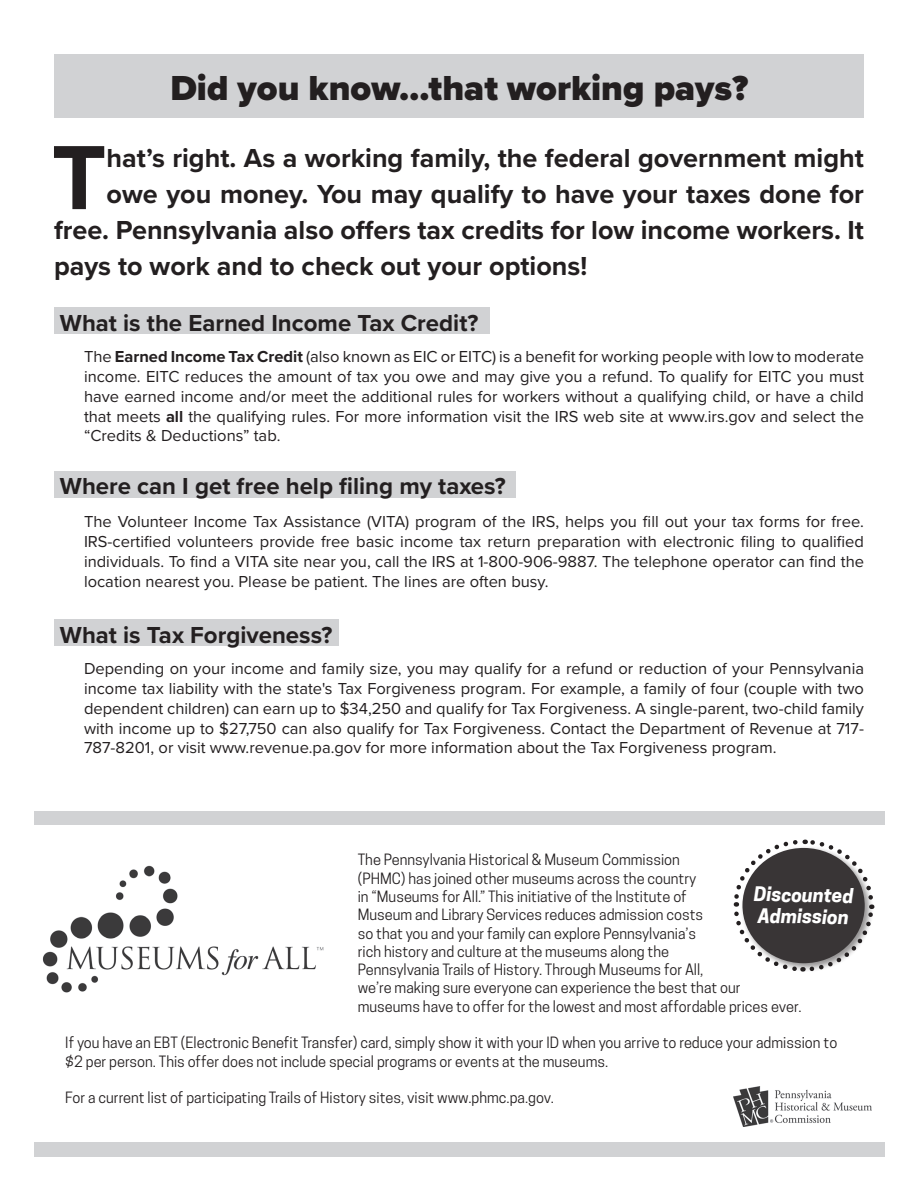
<style>
.page{position:relative;width:918px;height:1188px;background:#fff}
.page>*{position:absolute;margin:0;border:0;box-sizing:border-box;transform-origin:0 0}
.t1{font:700 94.5px "Proxima Nova";color:#231f20}
.t2{font:900 36px "Proxima Nova";color:#231f20}
.t3{font:700 27px "Proxima Nova";color:#231f20}
.t4{font:700 24px "Proxima Nova";color:#231f20}
.t5{font:italic 700 18.9px/21.3px "Cooper Hewitt";color:#fff}
.t6{font:16.5px/19.8px "Proxima Nova";color:#231f20;text-align:justify}
.t7{font:14.7px/18.3px "Cooper Hewitt";color:#231f20}
.s1{font-weight:700}
</style>
<div class="page">
<div style="left:54px;top:54px;width:810px;height:64px;background:#d1d2d4"></div>
<div style="left:54px;top:307px;width:435px;height:27px;background:#d1d2d4"></div>
<div style="left:54px;top:471px;width:461px;height:27px;background:#d1d2d4"></div>
<div style="left:54px;top:619px;width:284px;height:27px;background:#d1d2d4"></div>
<div style="left:34px;top:811px;width:850px;height:345px;background:#d1d2d4"></div>
<div style="left:21px;top:826px;width:876px;height:316px;background:#fff"></div>
<svg style="left:733px;top:839px;width:142px;height:133px"></svg>
<img style="left:42px;top:865px;width:282px;height:128px">
<img style="left:734px;top:1086px;width:138px;height:40px">
<p class="t2" style="left:170px;top:61px;width:579px">Did you know…that working pays?</p>
<p class="t1" style="left:52px;top:107px;width:56px">T</p>
<p class="t3" style="left:107px;top:138px;width:759px">hat’s right. As a working family, the federal government might</p>
<p class="t3" style="left:107px;top:174px;width:759px">owe you money. You may qualify to have your taxes done for</p>
<p class="t3" style="left:54px;top:210px;width:811px">free. Pennsylvania also offers tax credits for low income workers. It</p>
<p class="t3" style="left:54px;top:246px;width:535px">pays to work and to check out your options!</p>
<p class="t4" style="left:60px;top:305px;width:420px">What is the Earned Income Tax Credit?</p>
<p class="t6" style="left:84px;top:346px;width:782px">The <span class="s1">Earned Income Tax Credit</span> (also known as EIC or EITC) is a benefit for working people with low to moderate income. EITC reduces the amount of tax you owe and may give you a refund. To qualify for EITC you must have earned income and/or meet the additional rules for workers without a qualifying child, or have a child that meets <span class="s1">all</span> the qualifying rules. For more information visit the IRS web site at www.irs.gov and select the “Credits &amp; Deductions” tab.</p>
<p class="t4" style="left:60px;top:468px;width:447px">Where can I get free help filing my taxes?</p>
<p class="t6" style="left:84px;top:511px;width:782px">The Volunteer Income Tax Assistance (VITA) program of the IRS, helps you fill out your tax forms for free.<br>IRS-certified volunteers provide free basic income tax return preparation with electronic filing to qualified individuals. To find a VITA site near you, call the IRS at 1-800-906-9887. The telephone operator can find the location nearest you. Please be patient. The lines are often busy.</p>
<p class="t4" style="left:60px;top:617px;width:274px">What is Tax Forgiveness?</p>
<p class="t6" style="left:84px;top:658px;width:782px">Depending on your income and family size, you may qualify for a refund or reduction of your Pennsylvania income tax liability with the state's Tax Forgiveness program. For example, a family of four (couple with two dependent children) can earn up to $34,250 and qualify for Tax Forgiveness. A single-parent, two-child family with income up to $27,750 can also qualify for Tax Forgiveness. Contact the Department of Revenue at 717- 787-8201, or visit www.revenue.pa.gov for more information about the Tax Forgiveness program.</p>
<p class="t7" style="left:358px;top:851px;width:445px">The Pennsylvania Historical &amp; Museum Commission<br>(PHMC) has joined other museums across the country<br>in “Museums for All.” This initiative of the Institute of<br>Museum and Library Services reduces admission costs<br>so that you and your family can explore Pennsylvania’s<br>rich history and culture at the museums along the<br>Pennsylvania Trails of History. Through Museums for All,<br>we’re making sure everyone can experience the best that our museums have to offer for the lowest and most affordable prices ever.</p>
<p class="t7" style="left:65px;top:1034px;width:773px">If you have an EBT (Electronic Benefit Transfer) card, simply show it with your ID when you arrive to reduce your admission to $2 per person. This offer does not include special programs or events at the museums.</p>
<p class="t7" style="left:65px;top:1089px;width:490px">For a current list of participating Trails of History sites, visit www.phmc.pa.gov.</p>
<p class="t5" style="left:754px;top:883px;width:101px;rotate:1deg">Discounted<br>Admission</p>
</div>
